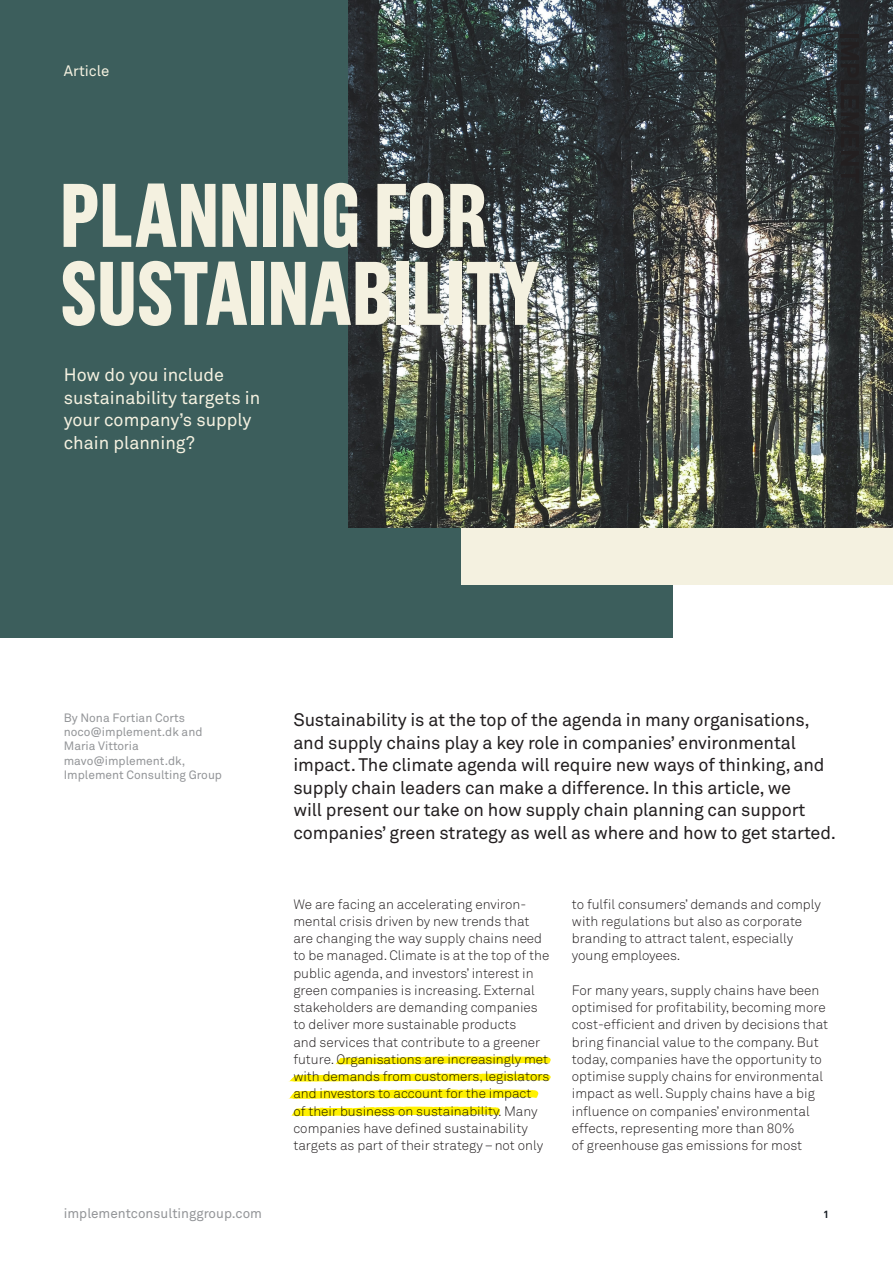
<style>
.page{position:relative;width:893px;height:1263px;background:#fff}
.page>*{position:absolute;margin:0;border:0;box-sizing:border-box;transform-origin:0 0}
.t1{font:700 90px/78px "Grotzec Cond";color:#f4f1e0}
.t2{font:18px/22.5px "Akkurat Pro";letter-spacing:-.01em;color:#231f20}
.t3{font:18px/22.5px "Akkurat Pro";color:#f4f1e0}
.t4{font:15px "Akkurat Pro";color:#f4f1e0}
.t5{font:13.5px/17.2px "Akkurat Light Pro";color:#231f20}
.t6{font:13.5px "Akkurat Pro";color:#939598}
.t7{font:12px/14.4px "Akkurat Pro";color:#939598}
.t8{font:700 10.5px "Akkurat Pro";color:#11171e}
</style>
<div class="page">
<div style="left:0;top:0;width:672px;height:638px;background:#3c5e5c"></div>
<div style="left:461px;top:404px;width:432px;height:181px;background:#f4f1e0"></div>
<img style="left:349px;top:0;width:544px;height:527px">
<svg style="left:825px;top:34px;width:8px;height:107px"></svg>
<hr style="left:841px;top:34px;width:18px;height:4px;background:#231f20">
<div style="left:841px;top:42px;width:18px;height:141px;background:#232224"></div>
<svg style="left:290px;top:1106px;width:210px;height:11px"></svg>
<svg style="left:288px;top:1089px;width:251px;height:10px"></svg>
<svg style="left:288px;top:1073px;width:263px;height:9px"></svg>
<svg style="left:335px;top:1056px;width:216px;height:9px"></svg>
<p class="t4" style="left:64px;top:62px;width:47px">Article</p>
<h1 class="t1" style="left:60px;top:174px;width:481px">PLANNING FOR<br>SUSTAINABILITY</h1>
<h2 class="t3" style="left:64px;top:364px;width:198px">How do you include sustainability targets in your company’s supply chain planning?</h2>
<p class="t7" style="left:64px;top:711px;width:160px">By Nona Fortian Corts noco@implement.dk and<br>Maria Vittoria mavo@implement.dk,<br>Implement Consulting Group</p>
<p class="t2" style="left:293px;top:709px;width:544px">Sustainability is at the top of the agenda in many organisations, and supply chains play a key role in companies’ environmental impact. The climate agenda will require new ways of thinking, and supply chain leaders can make a difference. In this article, we<br>will present our take on how supply chain planning can support companies’ green strategy as well as where and how to get started.</p>
<p class="t5" style="left:293px;top:895px;width:257px">We are facing an accelerating environ&shy;mental crisis driven by new trends that are changing the way supply chains need to be managed. Climate is at the top of the public agenda, and investors’ interest in green companies is increasing. External stakeholders are demanding companies to deliver more sustainable products<br>and services that contribute to a greener future. Organisations are increasingly met with demands from customers, legislators and investors to account for the impact<br>of their business on sustainability. Many companies have defined sustainability targets as part of their strategy–not only</p>
<p class="t5" style="left:572px;top:895px;width:250px">to fulfil consumers’ demands and comply with regulations but also as corporate branding to attract talent, especially young employees.</p>
<p class="t5" style="left:572px;top:982px;width:258px">For many years, supply chains have been optimised for profitability, becoming more cost-efficient and driven by decisions that bring financial value to the company. But today, companies have the opportunity to optimise supply chains for environmental impact as well. Supply chains have a big influence on companies’ environmental effects, representing more than 80%<br>of greenhouse gas emissions for most</p>
<p class="t6" style="left:64px;top:1206px;width:200px">implementconsultinggroup.com</p>
<p class="t8" style="left:823px;top:1208px;width:7px">1</p>
</div>
